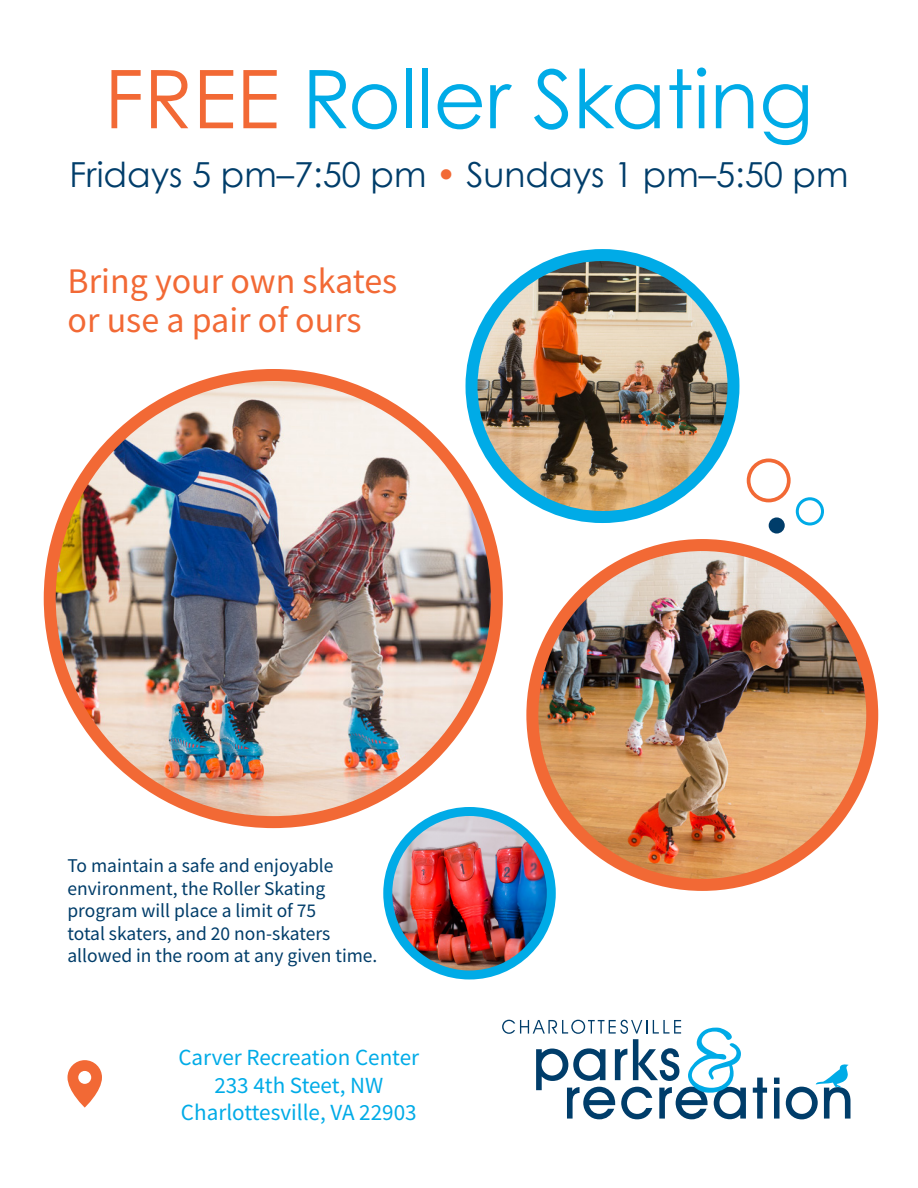
<style>
.page{position:relative;width:918px;height:1188px;background:#fff}
.page>*{position:absolute;margin:0;border:0;box-sizing:border-box;transform-origin:0 0}
.t1{font:81px "Century Gothic";color:#00abe7}
.t2{font:36px/39px "Source Sans Pro";color:#f26935}
.t3{font:34.5px "Century Gothic";color:#003d6a}
.t4{font:23.1px "Source Sans Pro";color:#00abe7}
.t5{font:19.5px/22.5px "Source Sans Pro";color:#003d6a}
.s1{color:#f26935}
</style>
<div class="page">
<svg style="left:753px;top:1078px;width:14px;height:41px"></svg>
<svg style="left:774px;top:1078px;width:6px;height:41px"></svg>
<svg style="left:786px;top:1064px;width:64px;height:55px"></svg>
<svg style="left:502px;top:1020px;width:244px;height:99px"></svg>
<img style="left:50px;top:381px;width:447px;height:441px">
<div style="left:44px;top:369px;width:459px;height:459px;border:12px solid #f26935;border-radius:50%"></div>
<img style="left:532px;top:545px;width:340px;height:340px;border-radius:170px">
<div style="left:526px;top:539px;width:352px;height:352px;border:12px solid #f26935;border-radius:50%"></div>
<img style="left:472px;top:255px;width:262px;height:262px;border-radius:131px">
<div style="left:466px;top:249px;width:274px;height:274px;border:12px solid #00abe7;border-radius:50%"></div>
<img style="left:388px;top:812px;width:163px;height:158px">
<div style="left:383px;top:807px;width:173px;height:173px;border:9px solid #00abe7;border-radius:50%"></div>
<svg style="left:68px;top:1060px;width:34px;height:48px"></svg>
<div style="left:747px;top:459px;width:44px;height:43px;border:4px solid #f26935;border-radius:50%"></div>
<div style="left:796px;top:497px;width:28px;height:29px;border:3px solid #00abe7;border-radius:50%"></div>
<div style="left:769px;top:517px;width:16px;height:17px;background:#003d6a;border-radius:50%"></div>
<p class="t1" style="left:104px;top:42px;width:711px"><span class="s1">FREE</span> Roller Skating</p>
<p class="t3" style="left:70px;top:150px;width:780px">Fridays 5 pm–7:50 pm <span class="s1">•</span> Sundays 1 pm–5:50 pm</p>
<p class="t2" style="left:68px;top:262px;width:331px">Bring your own skates or use a pair of ours</p>
<p class="t5" style="left:68px;top:854px;width:312px">To maintain a safe and enjoyable environment, the Roller Skating program will place a limit of 75<br>total skaters, and 20 non-skaters allowed in the room at any given time.</p>
<p class="t4" style="left:178px;top:1043px;width:242px">Carver Recreation Center</p>
<p class="t4" style="left:214px;top:1070px;width:170px">233 4th Steet, NW</p>
<p class="t4" style="left:181px;top:1098px;width:237px">Charlottesville, VA 22903</p>
</div>
